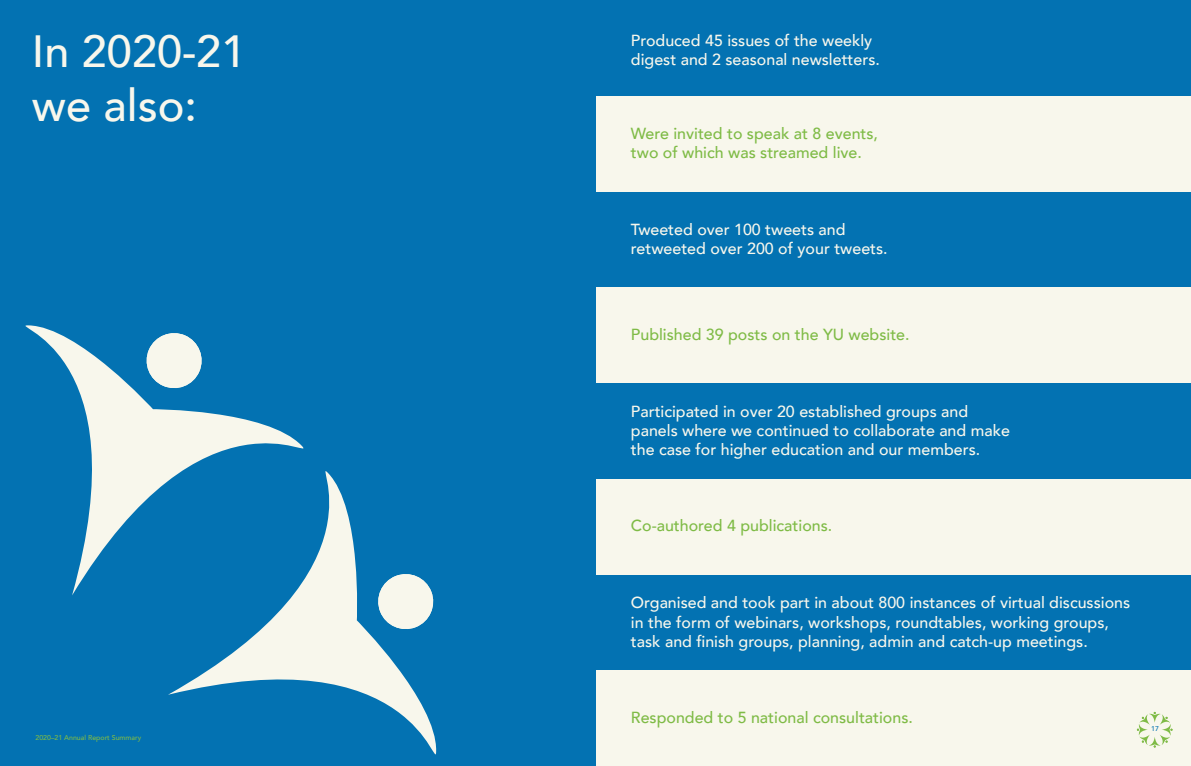
<style>
.page{position:relative;width:1191px;height:766px;background:#fff}
.page>*{position:absolute;margin:0;border:0;box-sizing:border-box;transform-origin:0 0}
.t1{font:500 45px/54px "Avenir";color:#f8f7ec}
.t2{font:500 16px/19.2px "Avenir";color:#f8f7ec}
.t3{font:500 16px/19.2px "Avenir";color:#7fbb46}
.t4{font:500 7px "Avenir";color:#7fbb46}
.t5{font:500 7px "Avenir";color:#0372b2}
</style>
<div class="page">
<div style="left:595px;top:0;width:596px;height:96px;background:#0372b2"></div>
<div style="left:595px;top:191px;width:596px;height:96px;background:#0372b2"></div>
<div style="left:595px;top:383px;width:596px;height:95px;background:#0372b2"></div>
<div style="left:595px;top:574px;width:596px;height:96px;background:#0372b2"></div>
<div style="left:595px;top:96px;width:596px;height:95px;background:#f8f7ec"></div>
<div style="left:595px;top:287px;width:596px;height:96px;background:#f8f7ec"></div>
<div style="left:595px;top:478px;width:596px;height:96px;background:#f8f7ec"></div>
<div style="left:595px;top:670px;width:596px;height:95px;background:#f8f7ec"></div>
<div style="left:0;top:0;width:595px;height:765px;background:#0372b2"></div>
<svg style="left:25px;top:325px;width:279px;height:270px"></svg>
<svg style="left:168px;top:454px;width:269px;height:301px"></svg>
<svg style="left:143px;top:329px;width:62px;height:63px"></svg>
<svg style="left:374px;top:570px;width:63px;height:62px"></svg>
<svg style="left:1136px;top:711px;width:36px;height:36px"></svg>
<h1 class="t1" style="left:32px;top:22px;width:216px">In 2020-21 we also:</h1>
<p class="t4" style="left:35px;top:731px;width:107px">2020–21 Annual Report Summary</p>
<p class="t2" style="left:631px;top:30px;width:250px">Produced 45 issues of the weekly digest and 2 seasonal newsletters.</p>
<p class="t3" style="left:631px;top:123px;width:249px">Were invited to speak at 8 events, two of which was streamed live.</p>
<p class="t2" style="left:631px;top:219px;width:258px">Tweeted over 100 tweets and retweeted over 200 of your tweets.</p>
<p class="t3" style="left:631px;top:324px;width:280px">Published 39 posts on the YU website.</p>
<p class="t2" style="left:631px;top:400px;width:380px">Participated in over 20 established groups and panels where we continued to collaborate and make the case for higher education and our members.</p>
<p class="t3" style="left:631px;top:514px;width:203px">Co-authored 4 publications.</p>
<p class="t2" style="left:631px;top:592px;width:501px">Organised and took part in about 800 instances of virtual discussions in the form of webinars, workshops, roundtables, working groups, task and finish groups, planning, admin and catch-up meetings.</p>
<p class="t3" style="left:631px;top:707px;width:283px">Responded to 5 national consultations.</p>
<p class="t5" style="left:1151px;top:722px;width:9px">17</p>
</div>
